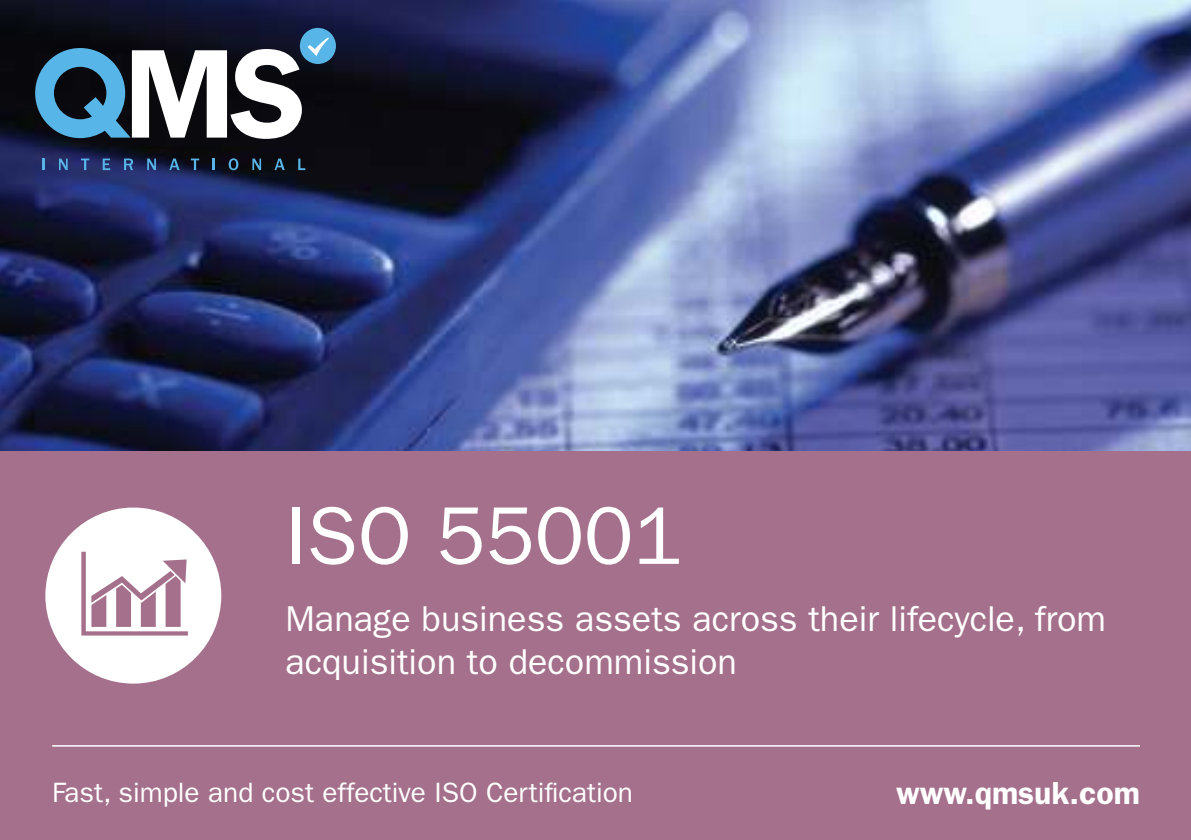
<style>
.page{position:relative;width:1191px;height:840px;background:#fff}
.page>*{position:absolute;margin:0;border:0;box-sizing:border-box;transform-origin:0 0}
.t1{font:82px "ITC Franklin Gothic Std";color:#fff}
.t2{font:36px/43.2px "ITC Franklin Gothic Std";color:#fff}
.t3{font:600 32px "ITC Franklin Gothic Std";color:#fff}
.t4{font:28px "ITC Franklin Gothic Std";color:#fff}
</style>
<div class="page">
<img style="left:0;top:0;width:1191px;height:451px">
<div style="left:0;top:451px;width:1191px;height:388px;background:#a4708b"></div>
<hr style="left:52px;top:744px;width:1088px;height:2px;background:#fff">
<div style="left:300px;top:28px;width:36px;height:36px;background:#57b6e7;border-radius:50%"></div>
<svg style="left:35px;top:37px;width:294px;height:102px"></svg>
<svg style="left:42px;top:158px;width:2px;height:12px"></svg>
<svg style="left:59px;top:158px;width:9px;height:12px"></svg>
<svg style="left:81px;top:158px;width:8px;height:12px"></svg>
<svg style="left:103px;top:158px;width:7px;height:12px"></svg>
<svg style="left:124px;top:158px;width:9px;height:12px"></svg>
<svg style="left:147px;top:158px;width:9px;height:12px"></svg>
<svg style="left:169px;top:158px;width:11px;height:12px"></svg>
<svg style="left:191px;top:158px;width:8px;height:12px"></svg>
<svg style="left:212px;top:158px;width:3px;height:12px"></svg>
<svg style="left:229px;top:158px;width:9px;height:12px"></svg>
<svg style="left:252px;top:158px;width:9px;height:12px"></svg>
<svg style="left:274px;top:158px;width:11px;height:12px"></svg>
<svg style="left:298px;top:158px;width:7px;height:12px"></svg>
<svg style="left:45px;top:507px;width:176px;height:176px"></svg>
<h1 class="t1" style="left:285px;top:506px;width:398px">ISO 55001</h1>
<p class="t2" style="left:285px;top:600px;width:822px">Manage business assets across their lifecycle, from acquisition to decommission</p>
<p class="t4" style="left:52px;top:782px;width:582px">Fast, simple and cost effective ISO Certification</p>
<p class="t3" style="left:896px;top:781px;width:245px">www.qmsuk.com</p>
</div>
